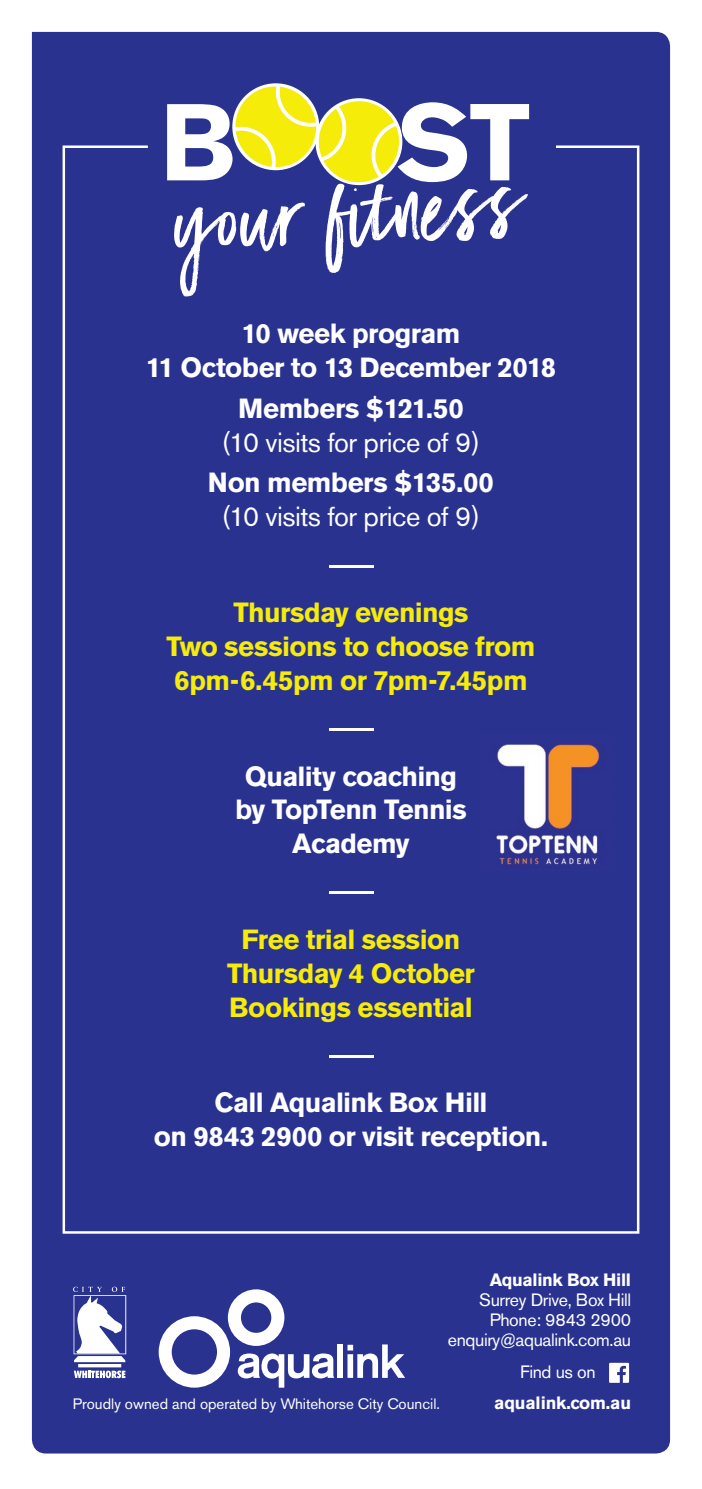
<style>
.page{position:relative;width:702px;height:1489px;background:#fff}
.page>*{position:absolute;margin:0;border:0;box-sizing:border-box;transform-origin:0 0}
.body_txt{font:700 108px "Akzidenz Grotesk BE";color:#fff}
.t1{font:89.75px "Black Diamond";color:#fff}
.body_txt-2{font:700 27.5px/33.8px "Akzidenz Grotesk BE";letter-spacing:-.02em;color:#fff;text-align:center}
.body_txt-3{font:700 27.5px/33.8px "Akzidenz Grotesk BE";letter-spacing:-.02em;color:#f5ec09;text-align:center}
.body_txt-4{font:27.5px/33.8px "Akzidenz Grotesk BE";letter-spacing:-.015em;color:#fff;text-align:center}
.body_txt-5{font:27.5px "Akzidenz Grotesk BE";letter-spacing:-.015em;color:#fff;scale:3 1}
.t2{font:17.75px/20px "Akzidenz Grotesk BE";letter-spacing:-.02em;color:#fff;text-align:right}
.t3{font:700 17.75px "Akzidenz Grotesk BE";letter-spacing:-.015em;color:#fff}
.t4{font:15px "Akzidenz Grotesk BE";color:#fff}
.s1{font-weight:700}
</style>
<div class="page">
<div style="left:32px;top:32px;width:638px;height:1421px;background:#2a3290"></div>
<svg style="left:609px;top:1362px;width:20px;height:20px"></svg>
<svg style="left:159px;top:1289px;width:175px;height:98px"></svg>
<div style="left:337px;top:1344px;width:6px;height:33px;background:#fff"></div>
<svg style="left:347px;top:1344px;width:58px;height:33px"></svg>
<svg style="left:78px;top:1363px;width:43px;height:4px"></svg>
<svg style="left:74px;top:1370px;width:51px;height:7px"></svg>
<svg style="left:73px;top:1286px;width:53px;height:75px"></svg>
<div style="left:61px;top:144px;width:579px;height:1090px;background:#2a3290"></div>
<svg style="left:235px;top:86px;width:165px;height:154px"></svg>
<p class="body_txt" style="left:160px;top:80px;width:78px">B</p>
<p class="body_txt" style="left:396px;top:80px;width:135px">ST</p>
<p class="t1" style="left:173px;top:168px;width:349px;rotate:-4deg">your fi ness</p>
<p class="body_txt-2" style="left:146px;top:317px;width:412px">10 week program<br>11 October to 13 December 2018</p>
<p class="body_txt-4" style="left:222px;top:391px;width:260px"><span class="s1">Members $121.50 </span>(10 visits for price of 9)</p>
<p class="body_txt-4" style="left:208px;top:466px;width:287px"><span class="s1">Non members $135.00 </span>(10 visits for price of 9)</p>
<p class="body_txt-5" style="left:325px;top:548px;width:19px">—</p>
<p class="body_txt-3" style="left:166px;top:596px;width:370px">Thursday evenings<br>Two sessions to choose from<br>6pm-6.45pm or 7pm-7.45pm</p>
<p class="body_txt-5" style="left:325px;top:711px;width:19px">—</p>
<p class="body_txt-2" style="left:235px;top:759px;width:233px">Quality coaching by TopTenn Tennis<br>Academy</p>
<p class="body_txt-5" style="left:325px;top:875px;width:19px">—</p>
<p class="body_txt-3" style="left:227px;top:922px;width:249px">Free trial session<br>Thursday 4 October<br>Bookings essential</p>
<p class="body_txt-5" style="left:325px;top:1038px;width:19px">—</p>
<p class="body_txt-2" style="left:154px;top:1086px;width:396px">Call Aqualink Box Hill<br>on 9843 2900 or visit reception.</p>
<p class="t3" style="left:490px;top:1269px;width:143px">Aqualink Box Hill</p>
<p class="t2" style="left:448px;top:1289px;width:185px">Surrey Drive, Box Hill<br>Phone: 9843 2900 enquiry@aqualink.com.au</p>
<p class="t4" style="left:73px;top:1395px;width:368px">Proudly owned and operated by Whitehorse City Council.</p>
<p class="t2" style="left:520px;top:1361px;width:77px">Find us on</p>
<p class="t3" style="left:494px;top:1392px;width:138px">aqualink.com.au</p>
</div>
